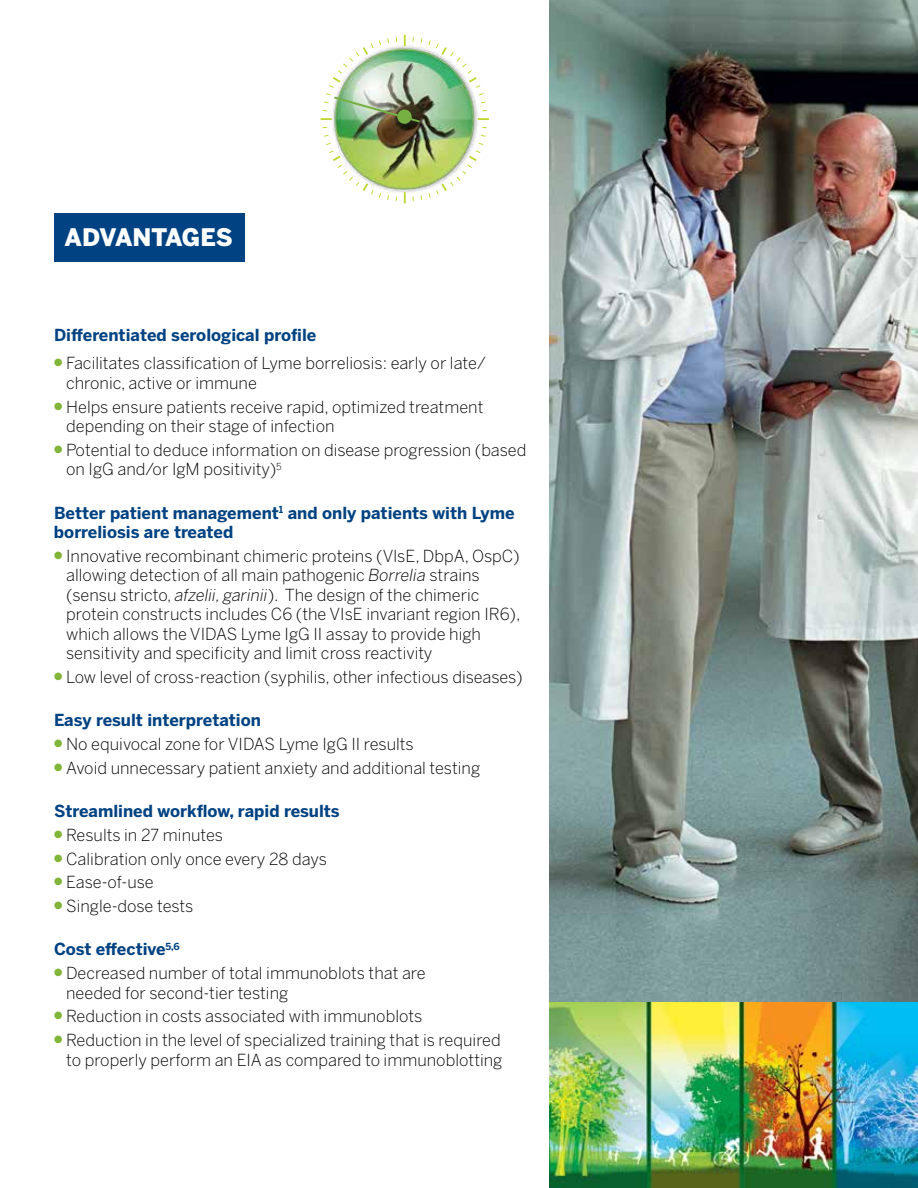
<style>
.page{position:relative;width:918px;height:1188px;background:#fff}
.page>*{position:absolute;margin:0;border:0;box-sizing:border-box;transform-origin:0 0}
.t1{font:900 24px "Benton Sans";letter-spacing:-.01em;color:#fff}
.t2{font:300 16.5px/19.5px "Benton Sans";color:#000}
.t3{font:700 16.5px/19.5px "Benton Sans";color:#004282}
.s1{font-style:italic}
</style>
<div class="page">
<hr style="left:0;top:789px;width:1px;height:399px;background:#80b539">
<img style="left:550px;top:0;width:368px;height:1002px">
<img style="left:550px;top:1002px;width:368px;height:186px">
<img style="left:321px;top:35px;width:168px;height:168px">
<div style="left:54px;top:213px;width:190px;height:49px;background:#004282"></div>
<h1 class="t1" style="left:65px;top:222px;width:170px">ADVANTAGES</h1>
<p class="t3" style="left:54px;top:326px;width:264px">Differentiated serological profile</p>
<p class="t2" style="left:66px;top:354px;width:421px;text-indent:-12px"><sup>●</sup> Facilitates classification of Lyme borreliosis: early or late/ chronic, active or immune</p>
<p class="t2" style="left:66px;top:397px;width:419px;text-indent:-12px"><sup>●</sup> Helps ensure patients receive rapid, optimized treatment depending on their stage of infection</p>
<p class="t2" style="left:66px;top:440px;width:462px;text-indent:-12px"><sup>●</sup> Potential to deduce information on disease progression (based on IgG and/or IgM positivity)<sup>5</sup></p>
<p class="t3" style="left:54px;top:503px;width:462px">Better patient management<sup>1</sup> and only patients with Lyme borreliosis are treated</p>
<p class="t2" style="left:66px;top:546px;width:456px;text-indent:-12px"><sup>●</sup> Innovative recombinant chimeric proteins (VlsE, DbpA, OspC) allowing detection of all main pathogenic <span class="s1">Borrelia</span> strains (sensu stricto, <span class="s1">afzelii, garinii</span>). The design of the chimeric protein constructs includes C6 (the VIsE invariant region IR6), which allows the VIDAS Lyme IgG II assay to provide high sensitivity and specificity and limit cross reactivity</p>
<p class="t2" style="left:54px;top:667px;width:470px"><sup>●</sup> Low level of cross-reaction (syphilis, other infectious diseases)</p>
<p class="t3" style="left:54px;top:711px;width:209px">Easy result interpretation</p>
<p class="t2" style="left:54px;top:734px;width:361px"><sup>●</sup> No equivocal zone for VIDAS Lyme IgG II results</p>
<p class="t2" style="left:54px;top:758px;width:428px"><sup>●</sup> Avoid unnecessary patient anxiety and additional testing</p>
<p class="t3" style="left:54px;top:802px;width:287px">Streamlined workflow, rapid results</p>
<p class="t2" style="left:54px;top:825px;width:171px"><sup>●</sup> Results in 27 minutes</p>
<p class="t2" style="left:54px;top:849px;width:275px"><sup>●</sup> Calibration only once every 28 days</p>
<p class="t2" style="left:54px;top:873px;width:101px"><sup>●</sup> Ease-of-use</p>
<p class="t2" style="left:54px;top:896px;width:141px"><sup>●</sup> Single-dose tests</p>
<p class="t3" style="left:54px;top:940px;width:127px">Cost effective<sup>5,6</sup></p>
<p class="t2" style="left:66px;top:963px;width:361px;text-indent:-12px"><sup>●</sup> Decreased number of total immunoblots that are needed for second-tier testing</p>
<p class="t2" style="left:54px;top:1007px;width:370px"><sup>●</sup> Reduction in costs associated with immunoblots</p>
<p class="t2" style="left:54px;top:1030px;width:450px;text-align:right"><sup>●</sup> Reduction in the level of specialized training that is required to properly perform an EIA as compared to immunoblotting</p>
</div>
